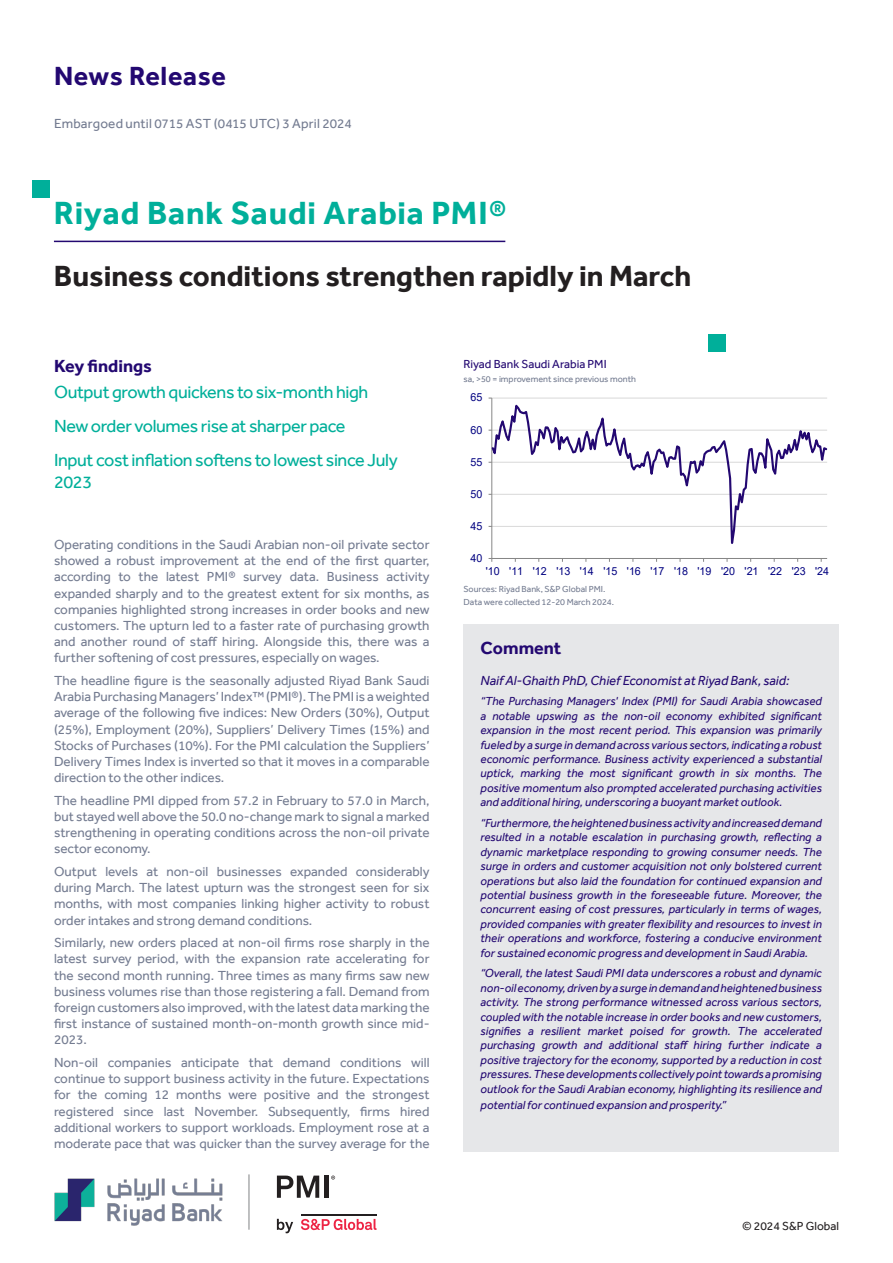
<style>
.page{position:relative;width:893px;height:1263px;background:#fff}
.page>*{position:absolute;margin:0;border:0;box-sizing:border-box;transform-origin:0 0}
.t1{font:700 33px "Effra";letter-spacing:.025em;color:#00af9a}
.Headline_rev{font:700 30px "Effra";color:#231f20}
.Section_header{font:700 27px "Effra";letter-spacing:.025em;color:#230871}
.Key_findings{font:18px/21.6px "Effra";letter-spacing:-.02em;color:#00af9a}
.Subheader{font:700 18px "Effra";color:#230871}
.Body_copy_2{font:13.5px/16.2px "Effra";color:#747c91;text-align:justify}
.Comment{font:italic 13.5px "Effra";color:#230871}
.Embargo_Date{font:13.5px "Effra";letter-spacing:.015em;color:#747c91}
.Comment-2{font:italic 12px/14.4px "Effra";color:#230871;text-align:justify}
.Chart_title{font:12px "Effra";color:#230871}
.t2{font:12px "Effra";color:#231f20}
.t3{font:11.1px "Arial";color:#000080}
.Axis_title{font:9px "Effra";color:#747c91}
.Boiler{font:9px "Effra";color:#747c91}
.Source{font:9px "Effra";color:#747c91}
</style>
<div class="page">
<hr style="left:249px;top:1174px;width:1px;height:56px;background:#808285">
<img style="left:54px;top:1178px;width:169px;height:48px">
<svg style="left:277px;top:1219px;width:16px;height:14px"></svg>
<svg style="left:301px;top:1218px;width:76px;height:12px"></svg>
<hr style="left:301px;top:1214px;width:76px;height:2px;background:#231f20">
<svg style="left:277px;top:1175px;width:42px;height:23px"></svg>
<div style="left:324px;top:1175px;width:5px;height:23px;background:#231f20"></div>
<svg style="left:331px;top:1175px;width:4px;height:4px"></svg>
<hr style="left:492px;top:398px;width:335px;height:1px;background:#d9d9d9">
<hr style="left:491px;top:398px;width:1px;height:160px;background:#868686">
<svg style="left:492px;top:401px;width:336px;height:158px"></svg>
<div style="left:463px;top:624px;width:376px;height:51px;background:#e6e7e9"></div>
<div style="left:463px;top:675px;width:376px;height:477px;background:#e6e7e9"></div>
<hr style="left:54px;top:241px;width:451px;height:1px;background:#230871">
<div style="left:33px;top:180px;width:17px;height:17px;background:#00af9a"></div>
<div style="left:708px;top:335px;width:17px;height:17px;background:#00af9a"></div>
<p class="Section_header" style="left:54px;top:60px;width:173px">News Release</p>
<p class="Embargo_Date" style="left:54px;top:115px;width:299px">Embargoed until 0715 AST (0415 UTC) 3 April 2024</p>
<p class="t1" style="left:54px;top:193px;width:454px">Riyad Bank Saudi Arabia PMI®</p>
<p class="Headline_rev" style="left:54px;top:258px;width:639px">Business conditions strengthen rapidly in March</p>
<p class="Subheader" style="left:54px;top:355px;width:99px">Key findings</p>
<p class="Key_findings" style="left:54px;top:381px;width:316px">Output growth quickens to six-month high</p>
<p class="Key_findings" style="left:54px;top:415px;width:293px">New order volumes rise at sharper pace</p>
<p class="Key_findings" style="left:54px;top:449px;width:345px">Input cost inflation softens to lowest since July<br>2023</p>
<p class="Body_copy_2" style="left:54px;top:536px;width:377px">Operating conditions in the Saudi Arabian non-oil private sector showed a robust improvement at the end of the first quarter, according to the latest PMI® survey data. Business activity expanded sharply and to the greatest extent for six months, as companies highlighted strong increases in order books and new customers. The upturn led to a faster rate of purchasing growth and another round of staff hiring. Alongside this, there was a further softening of cost pressures, especially on wages.</p>
<p class="Body_copy_2" style="left:54px;top:672px;width:377px">The headline figure is the seasonally adjusted Riyad Bank Saudi Arabia Purchasing Managers’ Index™ (PMI®). The PMI is a weighted average of the following five indices: New Orders (30%), Output (25%), Employment (20%), Suppliers’ Delivery Times (15%) and Stocks of Purchases (10%). For the PMI calculation the Suppliers’ Delivery Times Index is inverted so that it moves in a comparable direction to the other indices.</p>
<p class="Body_copy_2" style="left:54px;top:792px;width:377px">The headline PMI dipped from 57.2 in February to 57.0 in March, but stayed well above the 50.0 no-change mark to signal a marked strengthening in operating conditions across the non-oil private sector economy.</p>
<p class="Body_copy_2" style="left:54px;top:863px;width:377px">Output levels at non-oil businesses expanded considerably during March. The latest upturn was the strongest seen for six months, with most companies linking higher activity to robust order intakes and strong demand conditions.</p>
<p class="Body_copy_2" style="left:54px;top:934px;width:377px">Similarly, new orders placed at non-oil firms rose sharply in the latest survey period, with the expansion rate accelerating for the second month running. Three times as many firms saw new business volumes rise than those registering a fall. Demand from foreign customers also improved, with the latest data marking the first instance of sustained month-on-month growth since mid-2023.</p>
<p class="Body_copy_2" style="left:54px;top:1054px;width:377px">Non-oil companies anticipate that demand conditions will continue to support business activity in the future. Expectations for the coming 12 months were positive and the strongest registered since last November. Subsequently, firms hired additional workers to support workloads. Employment rose at a moderate pace that was quicker than the survey average for the</p>
<p class="Chart_title" style="left:463px;top:357px;width:145px">Riyad Bank Saudi Arabia PMI</p>
<p class="Axis_title" style="left:463px;top:374px;width:174px">sa, &gt;50 = improvement since previous month</p>
<p class="t3" style="left:471px;top:390px;width:13px">65</p>
<p class="t3" style="left:471px;top:422px;width:13px">60</p>
<p class="t3" style="left:471px;top:454px;width:13px">55</p>
<p class="t3" style="left:471px;top:486px;width:13px">50</p>
<p class="t3" style="left:471px;top:518px;width:13px">45</p>
<p class="t3" style="left:471px;top:550px;width:13px">40</p>
<p class="t3" style="left:486px;top:564px;width:345px">'10 '11 '12 '13 '14 '15 '16 '17 '18 '19 '20 '21 '22 '23 '24</p>
<p class="Source" style="left:463px;top:584px;width:143px">Sources: Riyad Bank, S&amp;P Global PMI.</p>
<p class="Boiler" style="left:463px;top:597px;width:152px">Data were collected 12-20 March 2024.</p>
<p class="Subheader" style="left:480px;top:637px;width:82px">Comment</p>
<p class="Comment" style="left:480px;top:672px;width:310px">Naif Al-Ghaith PhD, Chief Economist at Riyad Bank, said:</p>
<p class="Comment-2" style="left:480px;top:694px;width:343px">“The Purchasing Managers' Index (PMI) for Saudi Arabia showcased a notable upswing as the non-oil economy exhibited significant expansion in the most recent period. This expansion was primarily fueled by a surge in demand across various sectors, indicating a robust economic performance. Business activity experienced a substantial uptick, marking the most significant growth in six months. The positive momentum also prompted accelerated purchasing activities and additional hiring, underscoring a buoyant market outlook.</p>
<p class="Comment-2" style="left:480px;top:815px;width:343px">“Furthermore, the heightened business activity and increased demand resulted in a notable escalation in purchasing growth, reflecting a dynamic marketplace responding to growing consumer needs. The surge in orders and customer acquisition not only bolstered current operations but also laid the foundation for continued expansion and potential business growth in the foreseeable future. Moreover, the concurrent easing of cost pressures, particularly in terms of wages, provided companies with greater flexibility and resources to invest in their operations and workforce, fostering a conducive environment for sustained economic progress and development in Saudi Arabia.</p>
<p class="Comment-2" style="left:480px;top:966px;width:343px">“Overall, the latest Saudi PMI data underscores a robust and dynamic non-oil economy, driven by a surge in demand and heightened business activity. The strong performance witnessed across various sectors, coupled with the notable increase in order books and new customers, signifies a resilient market poised for growth. The accelerated purchasing growth and additional staff hiring further indicate a positive trajectory for the economy, supported by a reduction in cost pressures. These developments collectively point towards a promising outlook for the Saudi Arabian economy, highlighting its resilience and</p>
<p class="Comment-2" style="left:480px;top:1097px;width:247px">potential for continued expansion and prosperity.”</p>
<p class="t2" style="left:742px;top:1218px;width:98px">© 2024 S&amp;P Global</p>
</div>
